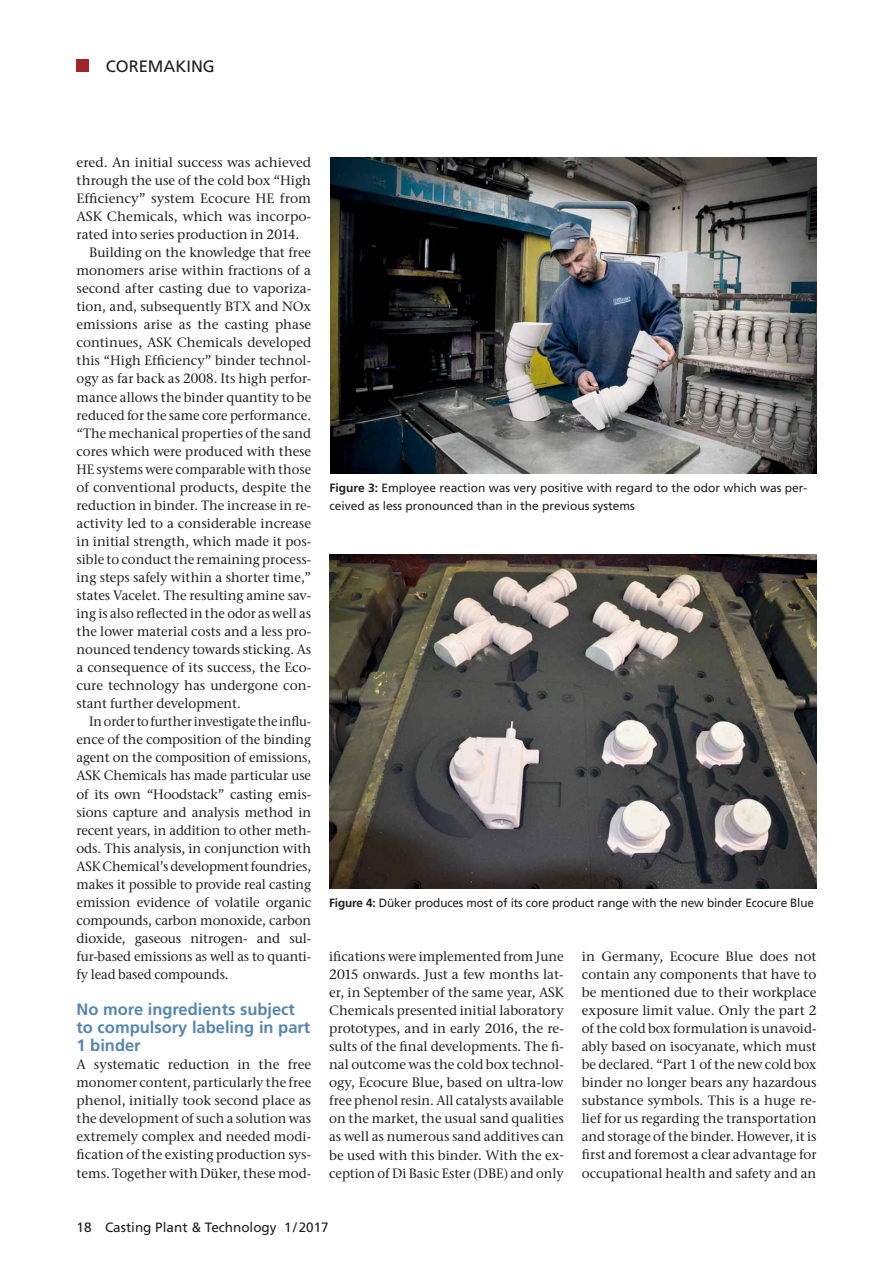
<style>
.page{position:relative;width:893px;height:1263px;background:#fff}
.page>*{position:absolute;margin:0;border:0;box-sizing:border-box;transform-origin:0 0}
.t1{font:700 16.5px/18px "Frutiger LT Com";color:#5687b1}
.t2{font:16.5px "Frutiger LT Com";color:#231f20}
.t3{font:500 13.5px/18px "Stone Ser ITC Std";color:#231f20;text-align:justify}
.t4{font:500 13.5px "Stone Ser ITC Std";color:#231f20;scale:.95 1}
.t5{font:500 13.5px "Stone Ser ITC Std";color:#231f20;scale:.96 1}
.t6{font:13.5px "Frutiger LT Com";color:#231f20}
.t7{font:12px/18px "Frutiger LT Com";color:#231f20}
.s1{font-weight:700}
</style>
<div class="page">
<div style="left:77px;top:60px;width:12px;height:12px;background:#9f2529"></div>
<img style="left:330px;top:157px;width:486px;height:317px">
<img style="left:329px;top:555px;width:487px;height:334px">
<p class="t2" style="left:106px;top:60px;width:111px">COREMAKING</p>
<p class="t3" style="left:77px;top:155px;width:236px">ered. An initial success was achieved</p>
<p class="t3" style="left:77px;top:173px;width:236px">through the use of the cold box “High</p>
<p class="t3" style="left:77px;top:191px;width:236px">Efficiency” system Ecocure HE from</p>
<p class="t3" style="left:77px;top:209px;width:236px">ASK Chemicals, which was incorpo-</p>
<p class="t3" style="left:77px;top:227px;width:224px">rated into series production in 2014.</p>
<p class="t3" style="left:89px;top:245px;width:223px">Building on the knowledge that free</p>
<p class="t3" style="left:77px;top:263px;width:236px">monomers arise within fractions of a</p>
<p class="t3" style="left:77px;top:281px;width:236px">second after casting due to vaporiza-</p>
<p class="t3" style="left:77px;top:299px;width:236px">tion, and, subsequently BTX and NOx</p>
<p class="t3" style="left:77px;top:317px;width:236px">emissions arise as the casting phase</p>
<p class="t3" style="left:77px;top:335px;width:236px">continues, ASK Chemicals developed</p>
<p class="t3" style="left:77px;top:353px;width:236px">this “High Efficiency” binder technol-</p>
<p class="t3" style="left:77px;top:371px;width:236px">ogy as far back as 2008. Its high perfor-</p>
<p class="t3" style="left:77px;top:389px;width:236px">mance allows the binder quantity to be</p>
<p class="t3" style="left:77px;top:407px;width:236px">reduced for the same core performance.</p>
<p class="t3" style="left:77px;top:425px;width:236px">“The mechanical properties of the sand</p>
<p class="t3" style="left:77px;top:443px;width:236px">cores which were produced with these</p>
<p class="t5" style="left:77px;top:464px;width:246px">HE systems were comparable with those</p>
<p class="t3" style="left:77px;top:479px;width:236px">of conventional products, despite the</p>
<p class="t3" style="left:77px;top:497px;width:236px">reduction in binder. The increase in re-</p>
<p class="t3" style="left:77px;top:516px;width:236px">activity led to a considerable increase</p>
<p class="t3" style="left:77px;top:534px;width:236px">in initial strength, which made it pos-</p>
<p class="t3" style="left:77px;top:552px;width:236px">sible to conduct the remaining process-</p>
<p class="t3" style="left:77px;top:570px;width:236px">ing steps safely within a shorter time,”</p>
<p class="t3" style="left:77px;top:588px;width:236px">states Vacelet. The resulting amine sav-</p>
<p class="t3" style="left:77px;top:606px;width:236px">ing is also reflected in the odor as well as</p>
<p class="t3" style="left:77px;top:624px;width:236px">the lower material costs and a less pro-</p>
<p class="t3" style="left:77px;top:642px;width:236px">nounced tendency towards sticking. As</p>
<p class="t3" style="left:77px;top:660px;width:236px">a consequence of its success, the Eco-</p>
<p class="t3" style="left:77px;top:678px;width:236px">cure technology has undergone con-</p>
<p class="t3" style="left:77px;top:696px;width:166px">stant further development.</p>
<p class="t4" style="left:89px;top:716px;width:235px">In order to further investigate the influ-</p>
<p class="t3" style="left:77px;top:732px;width:236px">ence of the composition of the binding</p>
<p class="t3" style="left:77px;top:750px;width:236px">agent on the composition of emissions,</p>
<p class="t3" style="left:77px;top:768px;width:236px">ASK Chemicals has made particular use</p>
<p class="t3" style="left:77px;top:786px;width:236px">of its own “Hoodstack” casting emis-</p>
<p class="t3" style="left:77px;top:804px;width:236px">sions capture and analysis method in</p>
<p class="t3" style="left:77px;top:822px;width:236px">recent years, in addition to other meth-</p>
<p class="t3" style="left:77px;top:840px;width:236px">ods. This analysis, in conjunction with</p>
<p class="t3" style="left:77px;top:858px;width:236px">ASK Chemical’s development foundries,</p>
<p class="t3" style="left:77px;top:876px;width:236px">makes it possible to provide real casting</p>
<p class="t3" style="left:77px;top:894px;width:236px">emission evidence of volatile organic</p>
<p class="t3" style="left:77px;top:913px;width:236px">compounds, carbon monoxide, carbon</p>
<p class="t3" style="left:77px;top:931px;width:236px">dioxide, gaseous nitrogen- and sul-</p>
<p class="t3" style="left:77px;top:949px;width:236px">fur-based emissions as well as to quanti-</p>
<p class="t3" style="left:77px;top:967px;width:154px">fy lead based compounds.</p>
<p class="t1" style="left:77px;top:1002px;width:235px">No more ingredients subject to compulsory labeling in part<br>1 binder</p>
<p class="t3" style="left:77px;top:1057px;width:236px">A systematic reduction in the free monomer content, particularly the free phenol, initially took second place as the development of such a solution was extremely complex and needed modi&shy;fication of the existing production sys&shy;tems. Together with Düker, these mod-</p>
<p class="t7" style="left:330px;top:480px;width:479px"><span class="s1">Figure 3:</span> Employee reaction was very positive with regard to the odor which was per&shy;ceived as less pronounced than in the previous systems</p>
<p class="t7" style="left:329px;top:895px;width:486px"><span class="s1">Figure 4:</span> Düker produces most of its core product range with the new binder Ecocure Blue</p>
<p class="t3" style="left:329px;top:949px;width:236px">ifications were implemented from June 2015 onwards. Just a few months lat&shy;er, in September of the same year, ASK Chemicals presented initial laboratory prototypes, and in early 2016, the re&shy;sults of the final developments. The fi&shy;nal outcome was the cold box technol&shy;ogy, Ecocure Blue, based on ultra-low free phenol resin. All catalysts available on the market, the usual sand qualities as well as numerous sand additives can be used with this binder. With the ex&shy;ception of Di Basic Ester (DBE) and only</p>
<p class="t3" style="left:582px;top:949px;width:236px">in Germany, Ecocure Blue does not contain any components that have to be mentioned due to their workplace exposure limit value. Only the part 2 of the cold box formulation is unavoid&shy;ably based on isocyanate, which must be declared. “Part 1 of the new cold box binder no longer bears any hazardous substance symbols. This is a huge re&shy;lief for us regarding the transportation and storage of the binder. However, it is first and foremost a clear advantage for occupational health and safety and an</p>
<p class="t6" style="left:77px;top:1221px;width:254px">18 Casting Plant &amp; Technology 1 / 2017</p>
</div>
